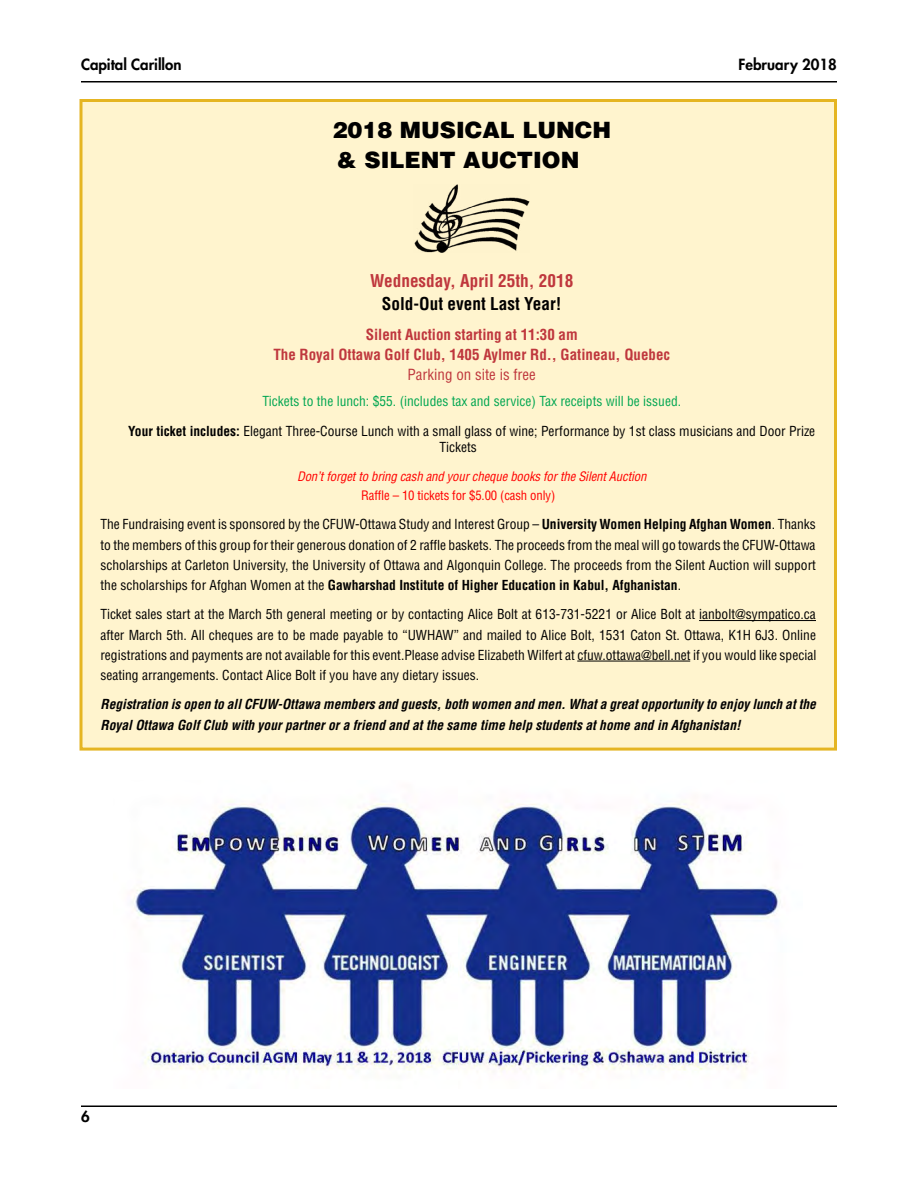
<style>
.page{position:relative;width:918px;height:1188px;background:#fff}
.page>*{position:absolute;margin:0;border:0;box-sizing:border-box;transform-origin:0 0}
.t1{font:900 22.5px/30px "Helvetica";color:#000}
.t2{font:700 condensed 17.25px "Helvetica";color:#bf373d}
.t3{font:700 condensed 17.25px "Helvetica";color:#000}
.t4{font:700 condensed 15px/20.2px "Helvetica";color:#bf373d;text-align:center}
.t5{font:800 15px "Futura";color:#000}
.t6{font:condensed 15px "Helvetica";color:#bf373d}
.t7{font:condensed 13.5px/20.2px "Helvetica";color:#000;text-align:justify}
.t8{font:italic 700 condensed 13.5px/20.2px "Helvetica";color:#000}
.t9{font:condensed 13.5px "Helvetica";color:#00a651}
.t10{font:italic condensed 12.75px "Helvetica";letter-spacing:-.01em;color:#f00}
.t11{font:condensed 12.75px "Helvetica";letter-spacing:-.01em;color:#f00}
.s1{font-weight:700}
</style>
<div class="page">
<hr style="left:81px;top:1106px;width:756px;height:1px;background:#000">
<hr style="left:81px;top:81px;width:756px;height:1px;background:#000">
<div style="left:81px;top:100px;width:755px;height:649px;background:#fff4ce"></div>
<hr style="left:699px;top:620px;width:117px;height:1px;background:#000">
<hr style="left:577px;top:661px;width:113px;height:1px;background:#000">
<img style="left:414px;top:185px;width:116px;height:67px">
<div style="left:80px;top:99px;width:757px;height:652px;border:3px solid #e5b522"></div>
<img style="left:133px;top:800px;width:648px;height:277px">
<p class="t5" style="left:81px;top:55px;width:102px">Capital Carillon</p>
<p class="t5" style="left:739px;top:55px;width:100px">February 2018</p>
<h1 class="t1" style="left:332px;top:115px;width:280px">2018 MUSICAL LUNCH &amp; SILENT AUCTION</h1>
<p class="t2" style="left:370px;top:270px;width:205px">Wednesday, April 25th, 2018</p>
<p class="t3" style="left:382px;top:294px;width:181px">Sold-Out event Last Year!</p>
<p class="t4" style="left:273px;top:324px;width:398px">Silent Auction starting at 11:30 am<br>The Royal Ottawa Golf Club, 1405 Aylmer Rd., Gatineau, Quebec</p>
<p class="t6" style="left:408px;top:365px;width:130px">Parking on site is free</p>
<p class="t9" style="left:262px;top:392px;width:420px">Tickets to the lunch: $55. (includes tax and service) Tax receipts will be issued.</p>
<p class="t7" style="left:440px;top:422px;width:377px;line-height:16.5px;text-indent:-311px"><span class="s1">Your ticket includes:</span> Elegant Three-Course Lunch with a small glass of wine; Performance by 1st class musicians and Door Prize<br>Tickets</p>
<p class="t10" style="left:297px;top:468px;width:351px">Don’t forget to bring cash and your cheque books for the Silent Auction</p>
<p class="t11" style="left:361px;top:487px;width:196px">Raffle – 10 tickets for $5.00 (cash only)</p>
<p class="t7" style="left:100px;top:514px;width:717px">The Fundraising event is sponsored by the CFUW-Ottawa Study and Interest Group – <span class="s1">University Women Helping Afghan Women</span>. Thanks to the members of this group for their generous donation of 2 raffle baskets. The proceeds from the meal will go towards the CFUW-Ottawa scholarships at Carleton University, the University of Ottawa and Algonquin College. The proceeds from the Silent Auction will support the scholarships for Afghan Women at the <span class="s1">Gawharshad Institute of Higher Education in Kabul, Afghanistan</span>.</p>
<p class="t7" style="left:100px;top:604px;width:717px">Ticket sales start at the March 5th general meeting or by contacting Alice Bolt at 613-731-5221 or Alice Bolt at ianbolt@sympatico.ca after March 5th. All cheques are to be made payable to “UWHAW” and mailed to Alice Bolt, 1531 Caton St. Ottawa, K1H 6J3. Online registrations and payments are not available for this event.Please advise Elizabeth Wilfert at cfuw.ottawa@bell.net if you would like special seating arrangements. Contact Alice Bolt if you have any dietary issues.</p>
<p class="t8" style="left:100px;top:694px;width:717px">Registration is open to all CFUW-Ottawa members and guests, both women and men. What a great opportunity to enjoy lunch at the<br>Royal Ottawa Golf Club with your partner or a friend and at the same time help students at home and in Afghanistan!</p>
<p class="t5" style="left:81px;top:1106px;width:10px">6</p>
</div>
